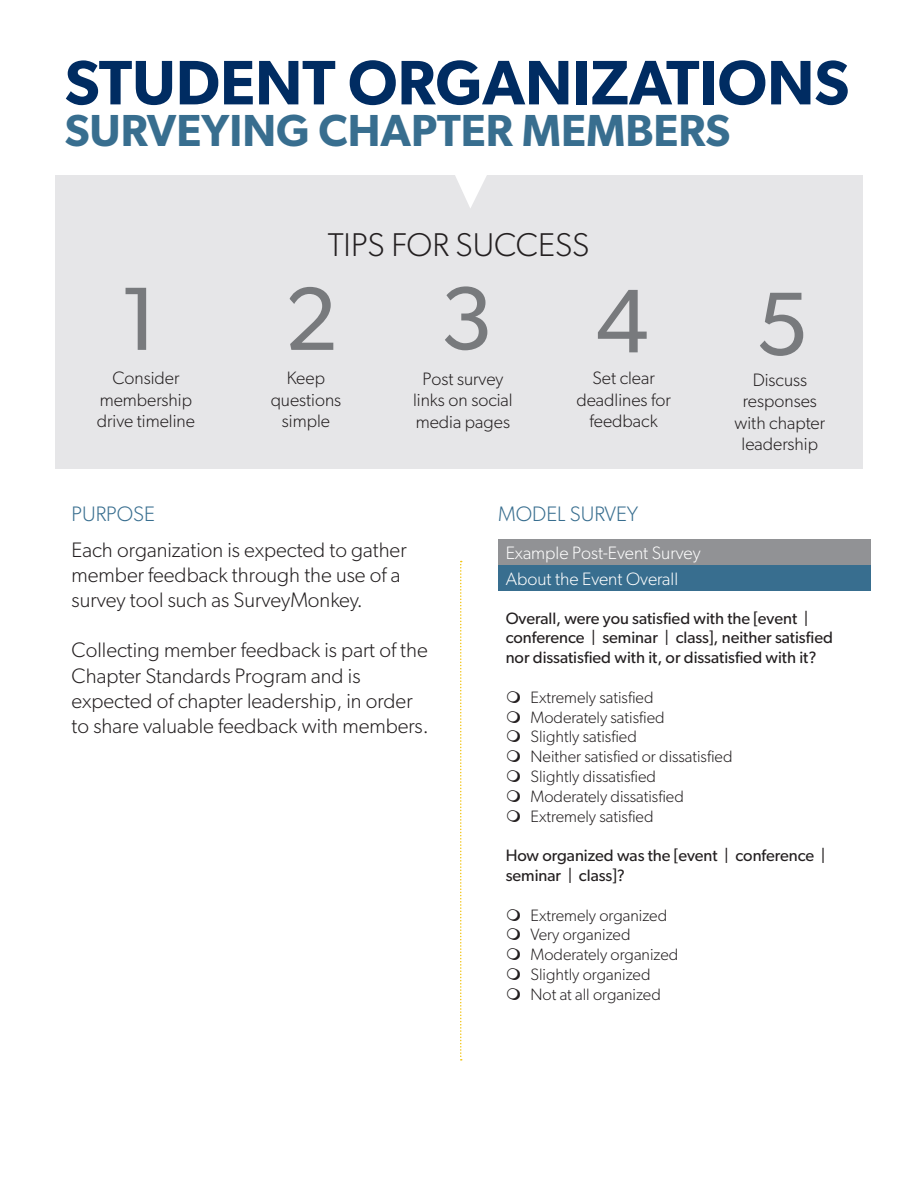
<style>
.page{position:relative;width:918px;height:1188px;background:#fff}
.page>*{position:absolute;margin:0;border:0;box-sizing:border-box;transform-origin:0 0}
.t1{font:90px "Gibson";color:#787a7d}
.Paragraph_Style_1{font:600 63px "Gibson";color:#002c62}
.Paragraph_Style_1-2{font:600 45px "Gibson";color:#386e8f}
.t2{font:300 33px "Gibson";color:#231f20}
.t3{font:300 21px/36px "Gibson";color:#231f20}
.t4{font:300 21px "Gibson";color:#386e8f}
.t5{font:300 18px/21.6px "Gibson";color:#231f20;text-align:center}
.t6{font:300 18px "Gibson";color:#fff}
.t7{font:300 16.5px "Gibson";color:#231f20}
.t8{font:16.5px/19.8px "Gibson";color:#231f20}
.s1{color:#386e8f}
</style>
<div class="page">
<div style="left:55px;top:176px;width:808px;height:293px;background:#e6e6e8"></div>
<svg style="left:451px;top:175px;width:40px;height:33px"></svg>
<svg style="left:460px;top:561px;width:2px;height:500px"></svg>
<div style="left:498px;top:539px;width:373px;height:26px;background:#919295"></div>
<div style="left:498px;top:565px;width:373px;height:26px;background:#386e8f"></div>
<p class="Paragraph_Style_1" style="left:65px;top:45px;width:786px">STUDENT ORGANIZATIONS</p>
<p class="Paragraph_Style_1-2" style="left:65px;top:104px;width:667px">SURVEYING CHAPTER MEMBERS</p>
<p class="t2" style="left:328px;top:224px;width:263px">TIPS FOR SUCCESS</p>
<p class="t1" style="left:120px;top:265px;width:41px">1</p>
<p class="t1" style="left:285px;top:265px;width:54px">2</p>
<p class="t1" style="left:440px;top:264px;width:54px">3</p>
<p class="t1" style="left:596px;top:267px;width:54px">4</p>
<p class="t1" style="left:756px;top:270px;width:54px">5</p>
<p class="t5" style="left:112px;top:367px;width:69px">Consider</p>
<p class="t5" style="left:100px;top:388px;width:94px">membership</p>
<p class="t5" style="left:97px;top:410px;width:100px">drive timeline</p>
<p class="t5" style="left:576px;top:367px;width:96px">Set clear deadlines for feedback</p>
<p class="t5" style="left:753px;top:368px;width:56px">Discuss</p>
<p class="t5" style="left:287px;top:367px;width:40px">Keep</p>
<p class="t5" style="left:271px;top:388px;width:72px">questions</p>
<p class="t5" style="left:282px;top:410px;width:50px">simple</p>
<p class="t5" style="left:422px;top:368px;width:82px">Post survey</p>
<p class="t5" style="left:413px;top:389px;width:101px">links on social</p>
<p class="t5" style="left:416px;top:411px;width:96px">media pages</p>
<p class="t5" style="left:735px;top:390px;width:92px">responses with chapter leadership</p>
<p class="t3" style="left:72px;top:495px;width:337px"><span class="s1">PURPOSE<br></span>Each organization is expected to gather</p>
<p class="t3" style="left:72px;top:562px;width:330px;line-height:25.2px">member feedback through the use of a survey tool such as SurveyMonkey.</p>
<p class="t3" style="left:72px;top:632px;width:358px">Collecting member feedback is part of the</p>
<p class="t3" style="left:72px;top:657px;width:290px">Chapter Standards Program and is</p>
<p class="t3" style="left:72px;top:682px;width:343px">expected of chapter leadership, in order</p>
<p class="t3" style="left:72px;top:708px;width:359px">to share valuable feedback with members.</p>
<p class="t4" style="left:498px;top:501px;width:142px">MODEL SURVEY</p>
<p class="t6" style="left:506px;top:542px;width:196px">Example Post-Event Survey</p>
<p class="t6" style="left:506px;top:568px;width:174px">About the Event Overall</p>
<p class="t8" style="left:506px;top:608px;width:329px">Overall, were you satisfied with the [event | conference | seminar | class], neither satisfied nor dissatisfied with it, or dissatisfied with it?</p>
<p class="t7" style="left:531px;top:687px;width:124px">Extremely satisfied</p>
<p class="t7" style="left:531px;top:707px;width:136px">Moderately satisfied</p>
<p class="t7" style="left:531px;top:727px;width:108px">Slightly satisfied</p>
<p class="t7" style="left:531px;top:747px;width:203px">Neither satisfied or dissatisfied</p>
<p class="t7" style="left:531px;top:766px;width:127px">Slightly dissatisfied</p>
<p class="t7" style="left:531px;top:786px;width:155px">Moderately dissatisfied</p>
<p class="t7" style="left:531px;top:806px;width:124px">Extremely satisfied</p>
<p class="t8" style="left:506px;top:845px;width:321px">How organized was the [event | conference | seminar | class]?</p>
<p class="t7" style="left:531px;top:905px;width:138px">Extremely organized</p>
<p class="t7" style="left:531px;top:925px;width:101px">Very organized</p>
<p class="t7" style="left:531px;top:945px;width:149px">Moderately organized</p>
<p class="t7" style="left:531px;top:964px;width:121px">Slightly organized</p>
<p class="t7" style="left:531px;top:984px;width:132px">Not at all organized</p>
</div>
